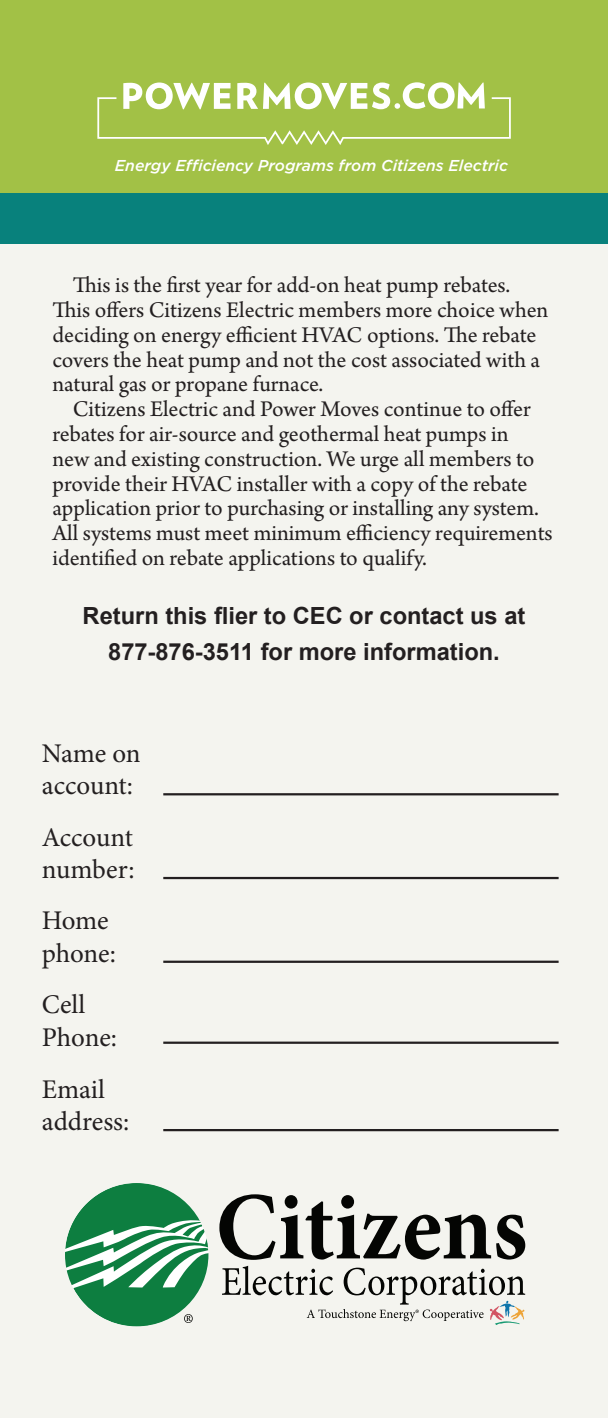
<style>
.page{position:relative;width:608px;height:1418px;background:#fff}
.page>*{position:absolute;margin:0;border:0;box-sizing:border-box;transform-origin:0 0}
.t1{font:27px/32.4px "Minion Pro";letter-spacing:-.005em;color:#231f20}
.t2{font:23.62px/24.8px "Arno Pro";color:#231f20}
.t3{font:700 23.62px/36px "Arial";color:#231f20;text-align:center}
.t4{font:italic 500 15.75px "Gotham";color:#fff}
</style>
<div class="page">
<div style="left:0;top:92px;width:608px;height:151px;background:#08817c"></div>
<div style="left:0;top:0;width:608px;height:192px;background:#a2c146"></div>
<div style="left:0;top:244px;width:608px;height:1174px;background:#f4f4ef"></div>
<svg style="left:65px;top:1183px;width:143px;height:143px"></svg>
<svg style="left:219px;top:1194px;width:306px;height:65px"></svg>
<svg style="left:222px;top:1265px;width:303px;height:60px"></svg>
<hr style="left:163px;top:793px;width:395px;height:2px;background:#231f20">
<hr style="left:163px;top:877px;width:395px;height:2px;background:#231f20">
<hr style="left:163px;top:960px;width:395px;height:3px;background:#231f20">
<hr style="left:163px;top:1129px;width:395px;height:2px;background:#231f20">
<hr style="left:163px;top:1041px;width:395px;height:2px;background:#231f20">
<svg style="left:97px;top:82px;width:413px;height:63px"></svg>
<p class="t4" style="left:115px;top:155px;width:394px">Energy Efficiency Programs from Citizens Electric</p>
<p class="t2" style="left:52px;top:274px;width:497px;text-indent:20px">This is the first year for add-on heat pump rebates.<br>This offers Citizens Electric members more choice when deciding on energy efficient HVAC options. The rebate covers the heat pump and not the cost associated with a natural gas or propane furnace.</p>
<p class="t2" style="left:52px;top:398px;width:501px;text-indent:20px">Citizens Electric and Power Moves continue to offer rebates for air-source and geothermal heat pumps in<br>new and existing construction. We urge all members to provide their HVAC installer with a copy of the rebate application prior to purchasing or installing any system.<br>All systems must meet minimum efficiency requirements identified on rebate applications to qualify.</p>
<p class="t3" style="left:83px;top:598px;width:444px">Return this flier to CEC or contact us at<br>877-876-3511 for more information.</p>
<p class="t1" style="left:42px;top:737px;width:100px">Name on account:</p>
<p class="t1" style="left:42px;top:821px;width:94px">Account number:</p>
<p class="t1" style="left:42px;top:904px;width:76px">Home phone:</p>
<p class="t1" style="left:42px;top:988px;width:77px">Cell<br>Phone:</p>
<p class="t1" style="left:42px;top:1073px;width:89px">Email address:</p>
</div>
